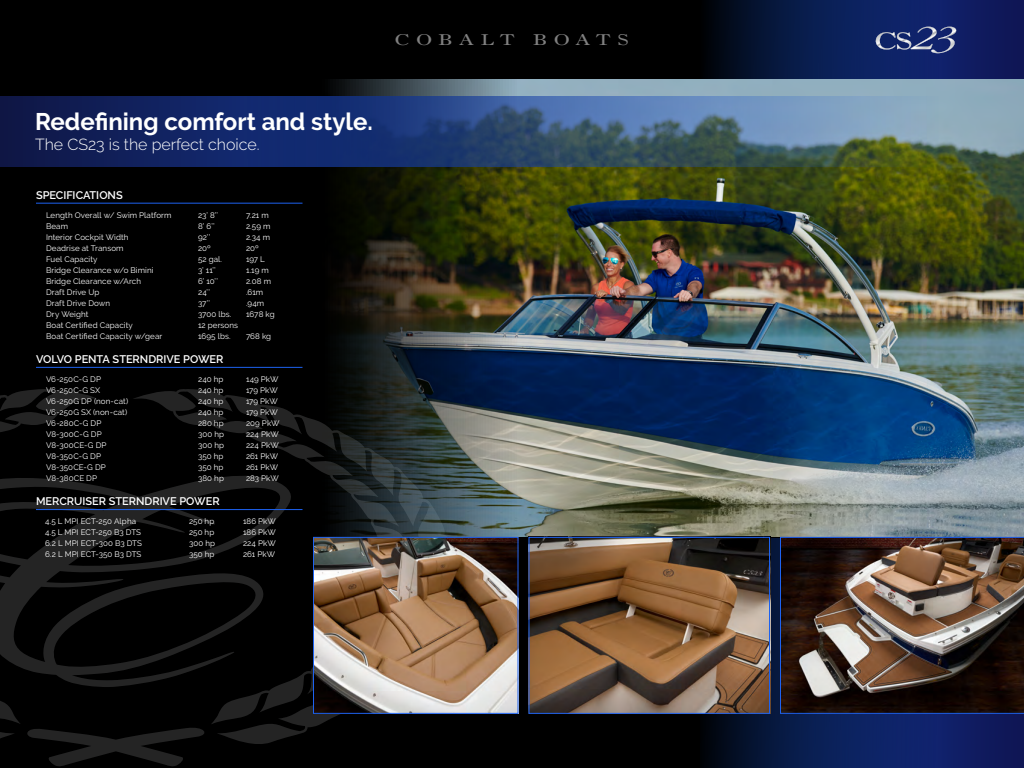
<style>
.page{position:relative;width:1024px;height:768px;background:#000}
.page>*{position:absolute;margin:0;border:0;box-sizing:border-box;transform-origin:0 0}
.Headline_2{font:700 24px "Raleway";color:#fff}
.sub-head{font:300 16px "Raleway";color:#fff}
.Headline_2-2{font:16px "Cobalt TT";letter-spacing:.365em;color:#808080}
.Spec_Head{font:600 11px "Raleway";letter-spacing:-.005em;color:#fff}
.Spec_List{font:8px "Raleway";letter-spacing:.015em;color:#fff}
.PRG_Spec_List{font:8px "Raleway";letter-spacing:.005em;color:#fff}
</style>
<div class="page">
<svg style="left:700px;top:0;width:324px;height:80px;background:#0c1b4e"></svg>
<svg style="left:49px;top:736px;width:134px;height:31px"></svg>
<svg style="left:132px;top:389px;width:208px;height:359px"></svg>
<svg style="left:0;top:389px;width:97px;height:359px"></svg>
<svg style="left:0;top:469px;width:296px;height:218px"></svg>
<svg style="left:705px;top:538px;width:319px;height:230px;background:#0c1c50"></svg>
<img style="left:313px;top:80px;width:711px;height:457px">
<svg style="left:0;top:97px;width:939px;height:70px;background:#334c75"></svg>
<img style="left:530px;top:539px;width:238px;height:173px">
<div style="left:528px;top:537px;width:242px;height:177px;border:1px solid #1d62f0"></div>
<img style="left:315px;top:539px;width:201px;height:173px">
<div style="left:313px;top:537px;width:205px;height:177px;border:1px solid #1d62f0"></div>
<hr style="left:36px;top:203px;width:266px;height:1px;background:#1d62f0">
<hr style="left:36px;top:367px;width:266px;height:1px;background:#1d62f0">
<hr style="left:36px;top:509px;width:266px;height:1px;background:#1d62f0">
<svg style="left:876px;top:27px;width:80px;height:26px;background:#3c4c83"></svg>
<img style="left:780px;top:537px;width:244px;height:177px">
<p class="Headline_2-2" style="left:395px;top:31px;width:236px">COBALT BOATS</p>
<p class="Headline_2" style="left:35px;top:108px;width:339px">Redefining comfort and style.</p>
<p class="sub-head" style="left:35px;top:135px;width:226px">The CS23 is the perfect choice.</p>
<p class="Spec_Head" style="left:36px;top:188px;width:88px">SPECIFICATIONS</p>
<p class="Spec_List" style="left:46px;top:210px;width:127px">Length Overall w/ Swim Platform</p>
<p class="Spec_List" style="left:198px;top:210px;width:22px">23’ 8’’</p>
<p class="Spec_List" style="left:246px;top:210px;width:24px">7.21 m</p>
<p class="Spec_List" style="left:46px;top:221px;width:24px">Beam</p>
<p class="Spec_List" style="left:198px;top:221px;width:18px">8’ 6’’</p>
<p class="Spec_List" style="left:246px;top:221px;width:26px">2.59 m</p>
<p class="Spec_List" style="left:46px;top:232px;width:84px">Interior Cockpit Width</p>
<p class="Spec_List" style="left:198px;top:232px;width:14px">92’’</p>
<p class="Spec_List" style="left:246px;top:232px;width:26px">2.34 m</p>
<p class="Spec_List" style="left:46px;top:243px;width:79px">Deadrise at Transom</p>
<p class="Spec_List" style="left:198px;top:243px;width:14px">20º</p>
<p class="Spec_List" style="left:246px;top:243px;width:14px">20º</p>
<p class="Spec_List" style="left:46px;top:254px;width:53px">Fuel Capacity</p>
<p class="Spec_List" style="left:198px;top:254px;width:26px">52 gal.</p>
<p class="Spec_List" style="left:246px;top:254px;width:20px">197 L</p>
<p class="Spec_List" style="left:46px;top:265px;width:109px">Bridge Clearance w/o Bimini</p>
<p class="Spec_List" style="left:198px;top:265px;width:19px">3’ 11’’</p>
<p class="Spec_List" style="left:246px;top:265px;width:24px">1.19 m</p>
<p class="Spec_List" style="left:46px;top:276px;width:97px">Bridge Clearance w/Arch</p>
<p class="Spec_List" style="left:198px;top:276px;width:21px">6’ 10’’</p>
<p class="Spec_List" style="left:246px;top:276px;width:27px">2.08 m</p>
<p class="Spec_List" style="left:46px;top:287px;width:55px">Draft Drive Up</p>
<p class="Spec_List" style="left:198px;top:287px;width:13px">24’’</p>
<p class="Spec_List" style="left:246px;top:287px;width:19px">.61m</p>
<p class="Spec_List" style="left:46px;top:298px;width:66px">Draft Drive Down</p>
<p class="Spec_List" style="left:198px;top:298px;width:14px">37’’</p>
<p class="Spec_List" style="left:246px;top:298px;width:20px">.94m</p>
<p class="Spec_List" style="left:46px;top:309px;width:44px">Dry Weight</p>
<p class="Spec_List" style="left:198px;top:309px;width:35px">3700 lbs.</p>
<p class="Spec_List" style="left:246px;top:309px;width:30px">1678 kg</p>
<p class="Spec_List" style="left:46px;top:320px;width:88px">Boat Certified Capacity</p>
<p class="Spec_List" style="left:198px;top:320px;width:42px">12 persons</p>
<p class="Spec_List" style="left:46px;top:331px;width:118px">Boat Certified Capacity w/gear</p>
<p class="Spec_List" style="left:198px;top:331px;width:34px">1695 lbs.</p>
<p class="Spec_List" style="left:246px;top:331px;width:27px">768 kg</p>
<p class="Spec_Head" style="left:36px;top:353px;width:189px">VOLVO PENTA STERNDRIVE POWER</p>
<p class="Spec_List" style="left:46px;top:374px;width:57px">V6-250C-G DP</p>
<p class="Spec_List" style="left:198px;top:374px;width:27px">240 hp</p>
<p class="Spec_List" style="left:246px;top:374px;width:34px">149 PkW</p>
<p class="Spec_List" style="left:46px;top:385px;width:56px">V6-250C-G SX</p>
<p class="Spec_List" style="left:198px;top:385px;width:27px">240 hp</p>
<p class="Spec_List" style="left:246px;top:385px;width:33px">179 PkW</p>
<p class="Spec_List" style="left:46px;top:396px;width:84px">V6-250G DP (non-cat)</p>
<p class="Spec_List" style="left:198px;top:396px;width:27px">240 hp</p>
<p class="Spec_List" style="left:246px;top:396px;width:33px">179 PkW</p>
<p class="Spec_List" style="left:46px;top:407px;width:83px">V6-250G SX (non-cat)</p>
<p class="Spec_List" style="left:198px;top:407px;width:27px">240 hp</p>
<p class="Spec_List" style="left:246px;top:407px;width:33px">179 PkW</p>
<p class="Spec_List" style="left:46px;top:418px;width:57px">V6-280C-G DP</p>
<p class="Spec_List" style="left:198px;top:418px;width:27px">280 hp</p>
<p class="Spec_List" style="left:246px;top:418px;width:35px">209 PkW</p>
<p class="Spec_List" style="left:46px;top:429px;width:57px">V8-300C-G DP</p>
<p class="Spec_List" style="left:198px;top:429px;width:28px">300 hp</p>
<p class="Spec_List" style="left:246px;top:429px;width:34px">224 PkW</p>
<p class="Spec_List" style="left:46px;top:440px;width:62px">V8-300CE-G DP</p>
<p class="Spec_List" style="left:198px;top:440px;width:28px">300 hp</p>
<p class="Spec_List" style="left:246px;top:440px;width:34px">224 PkW</p>
<p class="Spec_List" style="left:46px;top:451px;width:57px">V8-350C-G DP</p>
<p class="Spec_List" style="left:198px;top:451px;width:27px">350 hp</p>
<p class="Spec_List" style="left:246px;top:451px;width:34px">261 PkW</p>
<p class="Spec_List" style="left:46px;top:462px;width:61px">V8-350CE-G DP</p>
<p class="Spec_List" style="left:198px;top:462px;width:27px">350 hp</p>
<p class="Spec_List" style="left:246px;top:462px;width:34px">261 PkW</p>
<p class="Spec_List" style="left:46px;top:473px;width:53px">V8-380CE DP</p>
<p class="Spec_List" style="left:198px;top:473px;width:27px">380 hp</p>
<p class="Spec_List" style="left:246px;top:473px;width:34px">283 PkW</p>
<p class="Spec_Head" style="left:36px;top:495px;width:185px">MERCRUISER STERNDRIVE POWER</p>
<p class="PRG_Spec_List" style="left:45px;top:517px;width:93px">4.5 L MPI ECT-250 Alpha</p>
<p class="PRG_Spec_List" style="left:189px;top:517px;width:27px">250 hp</p>
<p class="PRG_Spec_List" style="left:243px;top:517px;width:34px">186 PkW</p>
<p class="PRG_Spec_List" style="left:45px;top:528px;width:98px">4.5 L MPI ECT-250 B3 DTS</p>
<p class="PRG_Spec_List" style="left:189px;top:528px;width:27px">250 hp</p>
<p class="PRG_Spec_List" style="left:243px;top:528px;width:34px">186 PkW</p>
<p class="PRG_Spec_List" style="left:45px;top:539px;width:99px">6.2 L MPI ECT-300 B3 DTS</p>
<p class="PRG_Spec_List" style="left:189px;top:539px;width:28px">300 hp</p>
<p class="PRG_Spec_List" style="left:243px;top:539px;width:34px">224 PkW</p>
<p class="PRG_Spec_List" style="left:45px;top:550px;width:98px">6.2 L MPI ECT-350 B3 DTS</p>
<p class="PRG_Spec_List" style="left:189px;top:550px;width:27px">350 hp</p>
<p class="PRG_Spec_List" style="left:243px;top:550px;width:34px">261 PkW</p>
</div>
